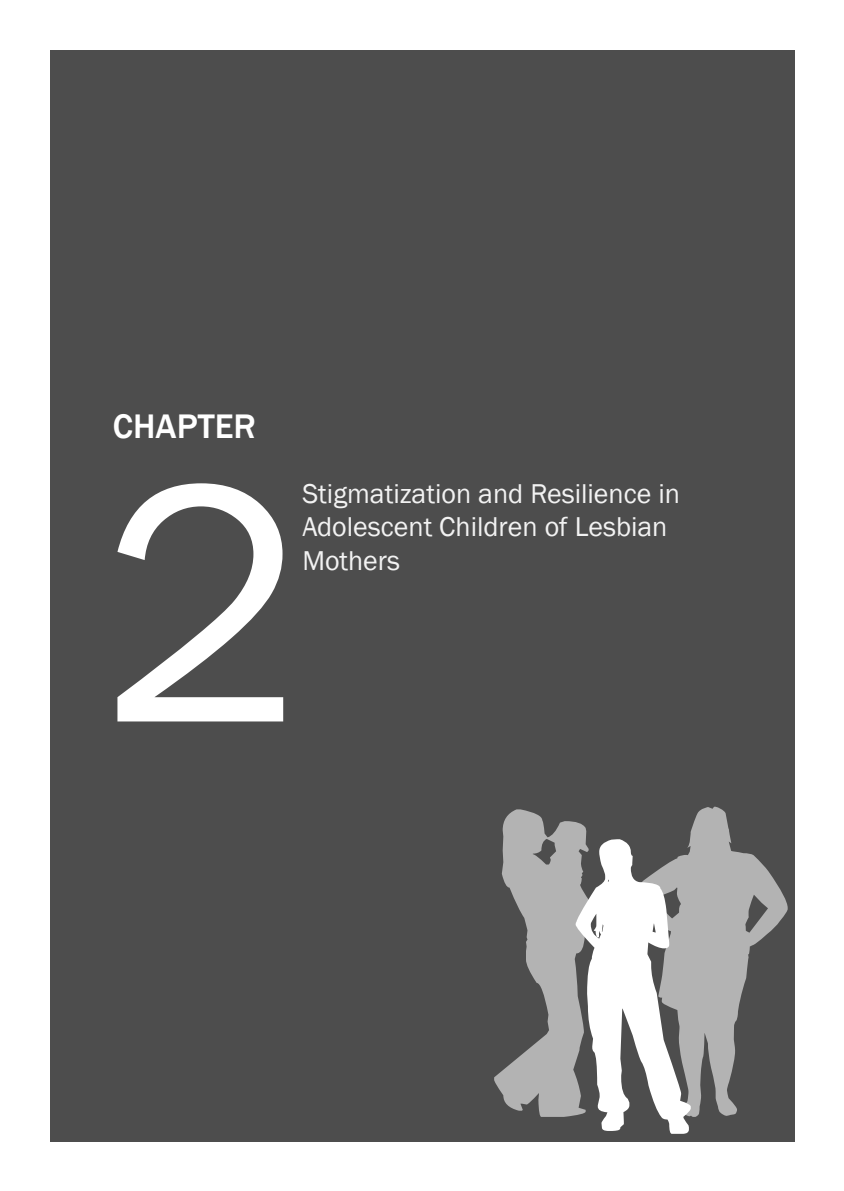
<style>
.page{position:relative;width:844px;height:1191px;background:#fff}
.page>*{position:absolute;margin:0;border:0;box-sizing:border-box;transform-origin:0 0}
.t1{font:350px "Franklin Gothic";color:#fff}
.t2{font:500 35px "Franklin Gothic";color:#fff}
.t3{font:28px/33.6px "Franklin Gothic";color:#f2f2f2}
</style>
<div class="page">
<div style="left:50px;top:50px;width:744px;height:1091px;background:#4d4d4d"></div>
<svg style="left:731px;top:842px;width:56px;height:273px"></svg>
<svg style="left:494px;top:806px;width:237px;height:327px"></svg>
<p class="t2" style="left:113px;top:405px;width:144px">CHAPTER</p>
<h1 class="t1" style="left:99px;top:387px;width:207px">2</h1>
<p class="t3" style="left:302px;top:477px;width:379px">Stigmatization and Resilience in<br>Adolescent Children of Lesbian<br>Mothers</p>
</div>
